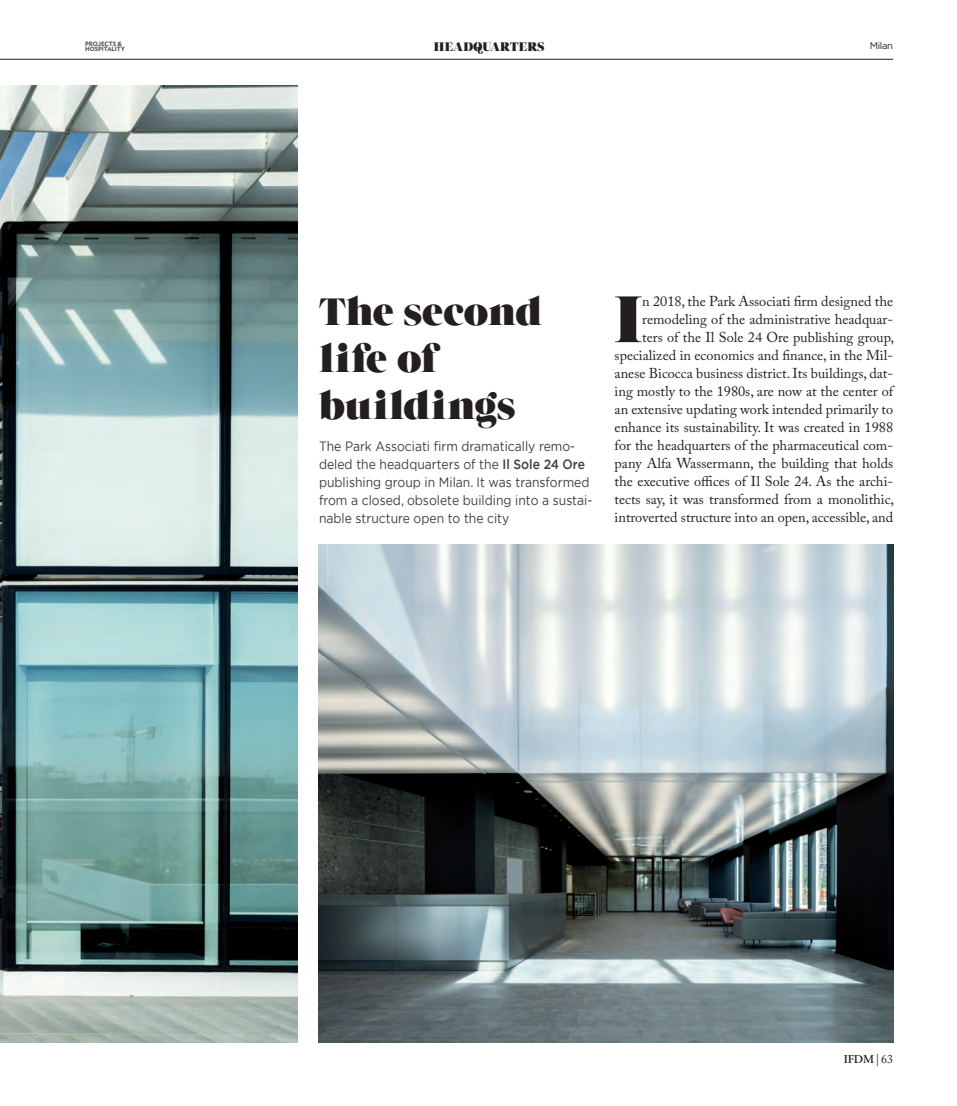
<style>
.page{position:relative;width:957px;height:1106px;background:#fff}
.page>*{position:absolute;margin:0;border:0;box-sizing:border-box;transform-origin:0 0}
.t1{font:67.2px "Grumpy Black 72";color:#231f20}
.t2{font:39px/46.8px "Grumpy Black 72";letter-spacing:.015em;color:#231f20}
.t3{font:14.25px/18px "Adobe Caslon Pro";color:#231f20;text-align:right}
.t4{font:13.5px/18px "Gotham";color:#3e3e3f;scale:.9 1}
.t5{font:12.75px "Grumpy Black 72";letter-spacing:.015em;color:#231f20}
.t6{font:600 12px "Adobe Garamond";color:#231f20}
.t7{font:9.6px "Gotham";letter-spacing:-.04em;color:#231f20}
.t8{font:900 6px/5.4px "Verlag";letter-spacing:-.01em;color:#57585a}
.s1{font-weight:500}
.s2{font-family:"Adobe Caslon Pro";font-weight:400}
</style>
<div class="page">
<hr style="left:0;top:59px;width:893px;height:1px;background:#231f20">
<img style="left:0;top:85px;width:298px;height:957px">
<img style="left:319px;top:544px;width:574px;height:498px">
<p class="t8" style="left:85px;top:41px;width:41px">PROJECTS &amp;<br>HOSPITALITY</p>
<p class="t5" style="left:434px;top:39px;width:112px">HEADQUARTERS</p>
<p class="t7" style="left:870px;top:42px;width:25px">Milan</p>
<h2 class="t2" style="left:319px;top:289px;width:225px">The second life of buildings</h2>
<p class="t4" style="left:319px;top:438px;width:305px">The Park Associati firm dramatically remo&shy;deled the headquarters of the <span class="s1">Il Sole 24 Ore </span>publishing group in Milan. It was transformed from a closed, obsolete building into a sustai&shy;nable structure open to the city</p>
<p class="t3" style="left:614px;top:292px;width:281px">n 2018, the Park Associati firm designed the remodeling of the administrative headquar-<br>ters of the Il Sole 24 Ore publishing group, specialized in economics and finance, in the Mil&shy;anese Bicocca business district. Its buildings, dat&shy;ing mostly to the 1980s, are now at the center of an extensive updating work intended primarily to enhance its sustainability. It was created in 1988 for the headquarters of the pharmaceutical com&shy;pany Alfa Wassermann, the building that holds the executive offices of Il Sole 24. As the archi&shy;tects say, it was transformed from a monolithic, introverted structure into an open, accessible, and</p>
<h1 class="t1" style="left:614px;top:280px;width:29px">I</h1>
<p class="t6" style="left:844px;top:1052px;width:51px">IFDM<span class="s2">| 63</span></p>
</div>
